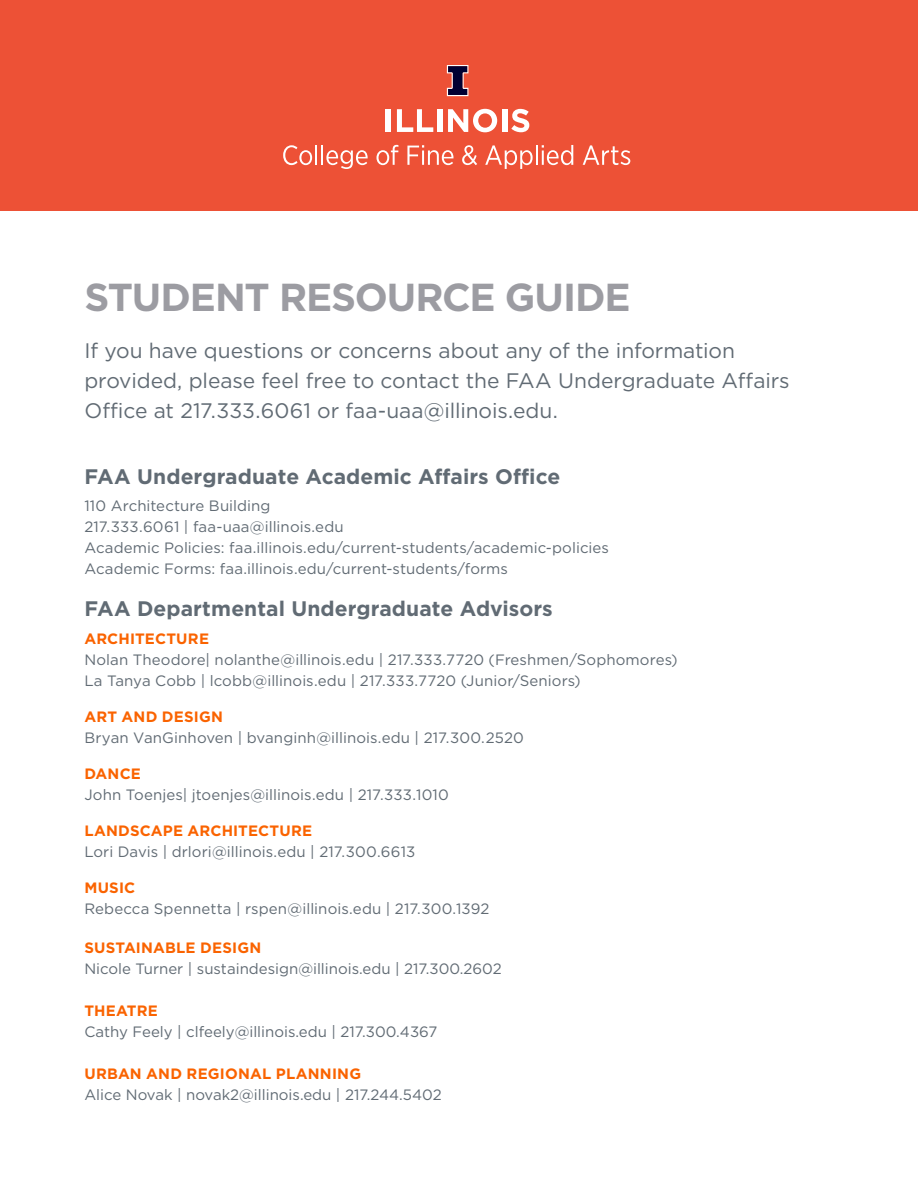
<style>
.page{position:relative;width:918px;height:1188px;background:#fff}
.page>*{position:absolute;margin:0;border:0;box-sizing:border-box;transform-origin:0 0}
.t1{font:700 39px "Gotham";letter-spacing:-.03em;color:#9c9ca2}
.t2{font:21px/30px "Gotham";letter-spacing:-.005em;color:#616b74}
.t3{font:700 21px "Gotham";letter-spacing:.005em;color:#616b74}
.t4{font:15px "Gotham";letter-spacing:.005em;color:#616b74}
.t5{font:700 15px "Gotham";letter-spacing:.01em;color:#fa6300}
</style>
<div class="page">
<div style="left:0;top:0;width:918px;height:211px;background:#ed5136"></div>
<div style="left:386px;top:109px;width:5px;height:23px;background:#fff"></div>
<svg style="left:397px;top:109px;width:36px;height:23px"></svg>
<div style="left:437px;top:109px;width:5px;height:23px;background:#fff"></div>
<svg style="left:448px;top:109px;width:49px;height:23px"></svg>
<div style="left:502px;top:109px;width:5px;height:23px;background:#fff"></div>
<svg style="left:511px;top:109px;width:18px;height:23px"></svg>
<svg style="left:447px;top:65px;width:21px;height:31px"></svg>
<svg style="left:283px;top:145px;width:29px;height:20px"></svg>
<hr style="left:315px;top:145px;width:2px;height:20px;background:#fff">
<hr style="left:321px;top:145px;width:2px;height:20px;background:#fff">
<svg style="left:326px;top:150px;width:42px;height:19px"></svg>
<svg style="left:377px;top:145px;width:21px;height:20px"></svg>
<svg style="left:407px;top:145px;width:46px;height:20px"></svg>
<svg style="left:462px;top:145px;width:15px;height:20px"></svg>
<svg style="left:485px;top:145px;width:48px;height:24px"></svg>
<hr style="left:536px;top:145px;width:2px;height:20px;background:#fff">
<svg style="left:542px;top:145px;width:31px;height:20px"></svg>
<svg style="left:583px;top:145px;width:47px;height:20px"></svg>
<p class="t1" style="left:84px;top:272px;width:548px">STUDENT RESOURCE GUIDE</p>
<p class="t2" style="left:84px;top:335px;width:707px">If you have questions or concerns about any of the information provided, please feel free to contact the FAA Undergraduate Affairs<br>Office at 217.333.6061 or faa-uaa@illinois.edu.</p>
<p class="t3" style="left:84px;top:463px;width:477px">FAA Undergraduate Academic Affairs Office</p>
<p class="t4" style="left:84px;top:496px;width:188px">110 Architecture Building</p>
<p class="t4" style="left:84px;top:517px;width:261px">217.333.6061 | faa-uaa@illinois.edu</p>
<p class="t4" style="left:84px;top:538px;width:526px">Academic Policies: faa.illinois.edu/current-students/academic-policies</p>
<p class="t4" style="left:84px;top:559px;width:425px">Academic Forms: faa.illinois.edu/current-students/forms</p>
<p class="t3" style="left:84px;top:595px;width:470px">FAA Departmental Undergraduate Advisors</p>
<p class="t5" style="left:84px;top:629px;width:126px">ARCHITECTURE</p>
<p class="t4" style="left:84px;top:651px;width:595px">Nolan Theodore| nolanthe@illinois.edu | 217.333.7720 (Freshmen/Sophomores)</p>
<p class="t4" style="left:84px;top:672px;width:498px">La Tanya Cobb | lcobb@illinois.edu | 217.333.7720 (Junior/Seniors)</p>
<p class="t5" style="left:84px;top:707px;width:140px">ART AND DESIGN</p>
<p class="t4" style="left:84px;top:729px;width:441px">Bryan VanGinhoven | bvanginh@illinois.edu | 217.300.2520</p>
<p class="t5" style="left:84px;top:764px;width:58px">DANCE</p>
<p class="t4" style="left:84px;top:786px;width:366px">John Toenjes| jtoenjes@illinois.edu | 217.333.1010</p>
<p class="t5" style="left:84px;top:821px;width:229px">LANDSCAPE ARCHITECTURE</p>
<p class="t4" style="left:84px;top:843px;width:333px">Lori Davis | drlori@illinois.edu | 217.300.6613</p>
<p class="t5" style="left:84px;top:878px;width:52px">MUSIC</p>
<p class="t4" style="left:84px;top:900px;width:407px">Rebecca Spennetta | rspen@illinois.edu | 217.300.1392</p>
<p class="t5" style="left:84px;top:938px;width:179px">SUSTAINABLE DESIGN</p>
<p class="t4" style="left:84px;top:960px;width:419px">Nicole Turner | sustaindesign@illinois.edu | 217.300.2602</p>
<p class="t5" style="left:84px;top:1001px;width:75px">THEATRE</p>
<p class="t4" style="left:84px;top:1023px;width:355px">Cathy Feely | clfeely@illinois.edu | 217.300.4367</p>
<p class="t5" style="left:84px;top:1064px;width:278px">URBAN AND REGIONAL PLANNING</p>
<p class="t4" style="left:84px;top:1086px;width:359px">Alice Novak | novak2@illinois.edu | 217.244.5402</p>
</div>
